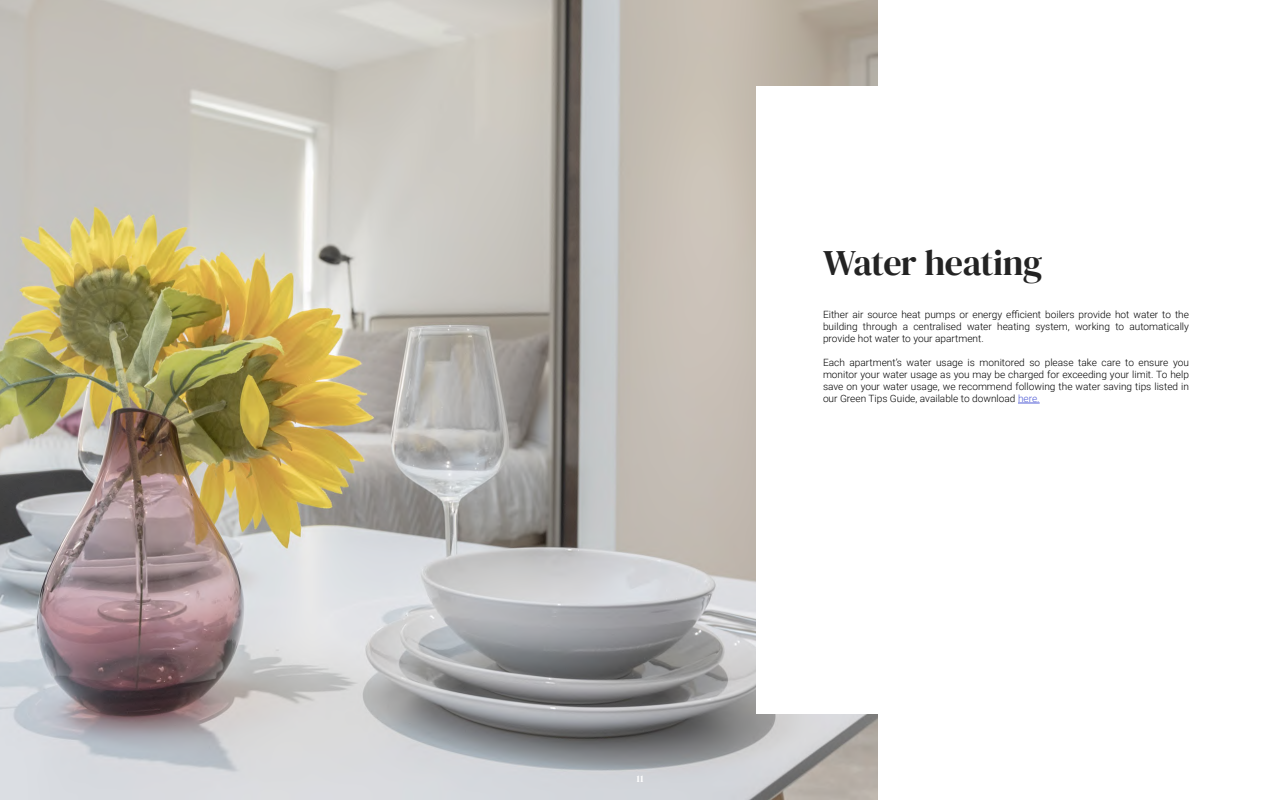
<style>
.page{position:relative;width:1280px;height:800px;background:#fff}
.page>*{position:absolute;margin:0;border:0;box-sizing:border-box;transform-origin:0 0}
.t1{font:36px "DM Serif Display";letter-spacing:-.02em;color:#232323}
.t2{font:300 10px/12px "Roboto";color:#000;text-align:justify}
.t3{font:10px "DM Serif Display";color:#fff}
.s1{color:#4f5cd6}
</style>
<div class="page">
<img style="left:0;top:0;width:878px;height:800px">
<div style="left:756px;top:86px;width:524px;height:628px;background:#fff"></div>
<svg style="left:1018px;top:403px;width:22px;height:1px"></svg>
<p class="t3" style="left:636px;top:773px;width:8px">11</p>
<h1 class="t1" style="left:823px;top:242px;width:221px">Water heating</h1>
<p class="t2" style="left:823px;top:308px;width:368px">Either air source heat pumps or energy efficient boilers provide hot water to the building through a centralised water heating system, working to automatically provide hot water to your apartment.</p>
<p class="t2" style="left:823px;top:356px;width:368px">Each apartment’s water usage is monitored so please take care to ensure you monitor your water usage as you may be charged for exceeding your limit. To help save on your water usage, we recommend following the water saving tips listed in our Green Tips Guide, available to download <span class="s1">here.</span></p>
</div>
